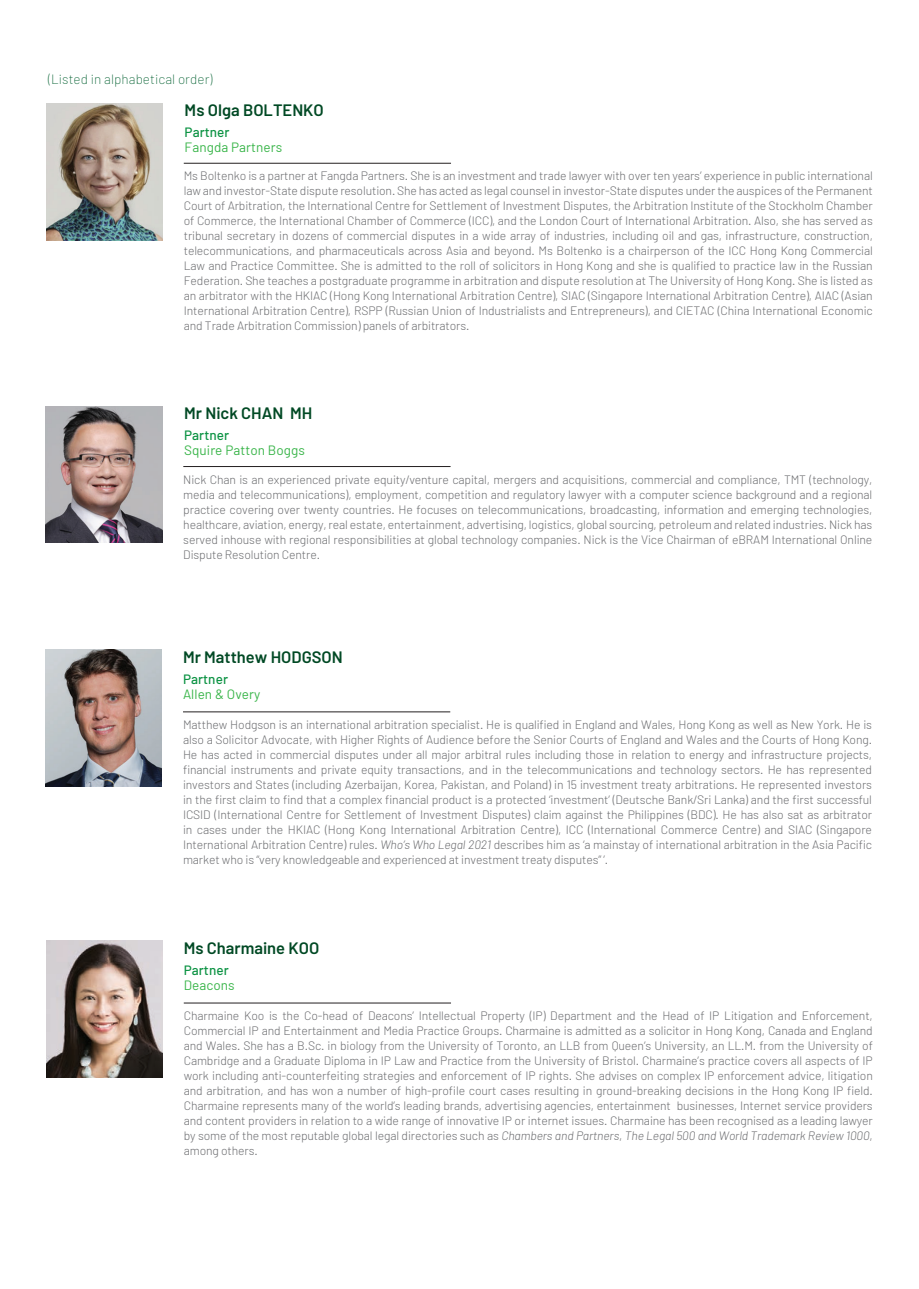
<style>
.page{position:relative;width:919px;height:1289px;background:#fff}
.page>*{position:absolute;margin:0;border:0;box-sizing:border-box;transform-origin:0 0}
.t1{font:600 16.5px "Barlow";color:#004924}
.t2{font:13.5px "Barlow";letter-spacing:.005em;color:#3ab54a}
.t3{font:500 13.5px "Barlow";letter-spacing:.005em;color:#0d9344}
.t4{font:200 13.5px "Barlow";letter-spacing:.005em;color:#0c6638}
.t5{font:300 12.15px/15px "Barlow";letter-spacing:-.01em;color:#6c6d70;text-align:justify}
.s1{font-style:italic}
</style>
<div class="page">
<hr style="left:184px;top:163px;width:267px;height:1px;background:#231f20">
<img style="left:46px;top:104px;width:117px;height:136px">
<hr style="left:183px;top:466px;width:267px;height:1px;background:#231f20">
<img style="left:46px;top:406px;width:116px;height:137px">
<hr style="left:183px;top:711px;width:267px;height:1px;background:#231f20">
<img style="left:45px;top:649px;width:117px;height:137px">
<hr style="left:184px;top:1002px;width:267px;height:1px;background:#231f20">
<img style="left:46px;top:940px;width:117px;height:137px">
<p class="t4" style="left:48px;top:71px;width:166px">(Listed in alphabetical order)</p>
<h1 class="t1" style="left:185px;top:100px;width:141px">Ms Olga BOLTENKO</h1>
<p class="t3" style="left:185px;top:124px;width:46px">Partner</p>
<p class="t2" style="left:185px;top:139px;width:99px">Fangda Partners</p>
<p class="t5" style="left:184px;top:168px;width:690px">Ms Boltenko is a partner at Fangda Partners. She is an investment and trade lawyer with over ten years’ experience in public international law and investor-State dispute resolution. She has acted as legal counsel in investor-State disputes under the auspices of the Permanent Court of Arbitration, the International Centre for Settlement of Investment Disputes, the Arbitration Institute of the Stockholm Chamber of Commerce, the International Chamber of Commerce (ICC), and the London Court of International Arbitration. Also, she has served as tribunal secretary in dozens of commercial disputes in a wide array of industries, including oil and gas, infrastructure, construction, telecommunications, and pharmaceuticals across Asia and beyond. Ms Boltenko is a chairperson of the ICC Hong Kong Commercial Law and Practice Committee. She is admitted to the roll of solicitors in Hong Kong and she is qualified to practice law in the Russian Federation. She teaches a postgraduate programme in arbitration and dispute resolution at The University of Hong Kong. She is listed as an arbitrator with the HKIAC (Hong Kong International Arbitration Centre), SIAC (Singapore International Arbitration Centre), AIAC (Asian International Arbitration Centre), RSPP (Russian Union of Industrialists and Entrepreneurs), and CIETAC (China International Economic and Trade Arbitration Commission) panels of arbitrators.</p>
<h1 class="t1" style="left:184px;top:403px;width:130px">Mr Nick CHAN MH</h1>
<p class="t3" style="left:184px;top:427px;width:46px">Partner</p>
<p class="t2" style="left:184px;top:442px;width:122px">Squire Patton Boggs</p>
<p class="t5" style="left:183px;top:471px;width:690px">Nick Chan is an experienced private equity/venture capital, mergers and acquisitions, commercial and compliance, TMT (technology, media and telecommunications), employment, competition and regulatory lawyer with a computer science background and a regional practice covering over twenty countries. He focuses on telecommunications, broadcasting, information and emerging technologies, healthcare, aviation, energy, real estate, entertainment, advertising, logistics, global sourcing, petroleum and related industries. Nick has served inhouse with regional responsibilities at global technology companies. Nick is the Vice Chairman of eBRAM International Online Dispute Resolution Centre.</p>
<h1 class="t1" style="left:183px;top:646px;width:161px">Mr Matthew HODGSON</h1>
<p class="t3" style="left:183px;top:670px;width:46px">Partner</p>
<p class="t2" style="left:183px;top:685px;width:79px">Allen &amp; Overy</p>
<p class="t5" style="left:183px;top:716px;width:690px">Matthew Hodgson is an international arbitration specialist. He is qualified in England and Wales, Hong Kong as well as New York. He is also a Solicitor Advocate, with Higher Rights of Audience before the Senior Courts of England and Wales and the Courts of Hong Kong.<br>He has acted in commercial disputes under all major arbitral rules including those in relation to energy and infrastructure projects, financial instruments and private equity transactions, and in the telecommunications and technology sectors. He has represented investors and States (including Azerbaijan, Korea, Pakistan, and Poland) in 15 investment treaty arbitrations. He represented investors in the first claim to find that a complex financial product is a protected ‘investment’ (Deutsche Bank/Sri Lanka) and the first successful ICSID (International Centre for Settlement of Investment Disputes) claim against the Philippines (BDC). He has also sat as arbitrator in cases under the HKIAC (Hong Kong International Arbitration Centre), ICC (International Commerce Centre) and SIAC (Singapore International Arbitration Centre) rules. <span class="s1">Who’s Who Legal 2021</span> describes him as ‘a mainstay of international arbitration in the Asia Pacific market who is “very knowledgeable and experienced at investment treaty disputes” ’.</p>
<h1 class="t1" style="left:184px;top:937px;width:137px">Ms Charmaine KOO</h1>
<p class="t3" style="left:184px;top:961px;width:46px">Partner</p>
<p class="t2" style="left:184px;top:976px;width:53px">Deacons</p>
<p class="t5" style="left:184px;top:1007px;width:690px">Charmaine Koo is the Co-head of Deacons’ Intellectual Property (IP) Department and the Head of IP Litigation and Enforcement, Commercial IP and Entertainment and Media Practice Groups. Charmaine is admitted as a solicitor in Hong Kong, Canada and England and Wales. She has a B.Sc. in biology from the University of Toronto, an LLB from Queen’s University, an LL.M. from the University of Cambridge and a Graduate Diploma in IP Law and Practice from the University of Bristol. Charmaine’s practice covers all aspects of IP work including anti-counterfeiting strategies and enforcement of IP rights. She advises on complex IP enforcement advice, litigation and arbitration, and has won a number of high-profile court cases resulting in ground-breaking decisions in the Hong Kong IP field.<br>Charmaine represents many of the world’s leading brands, advertising agencies, entertainment businesses, Internet service providers and content providers in relation to a wide range of innovative IP or internet issues. Charmaine has been recognised as a leading lawyer by some of the most reputable global legal directories such as <span class="s1">Chambers and Partners</span>, <span class="s1">The Legal 500 and World Trademark Review 1000</span>, among others.</p>
</div>
